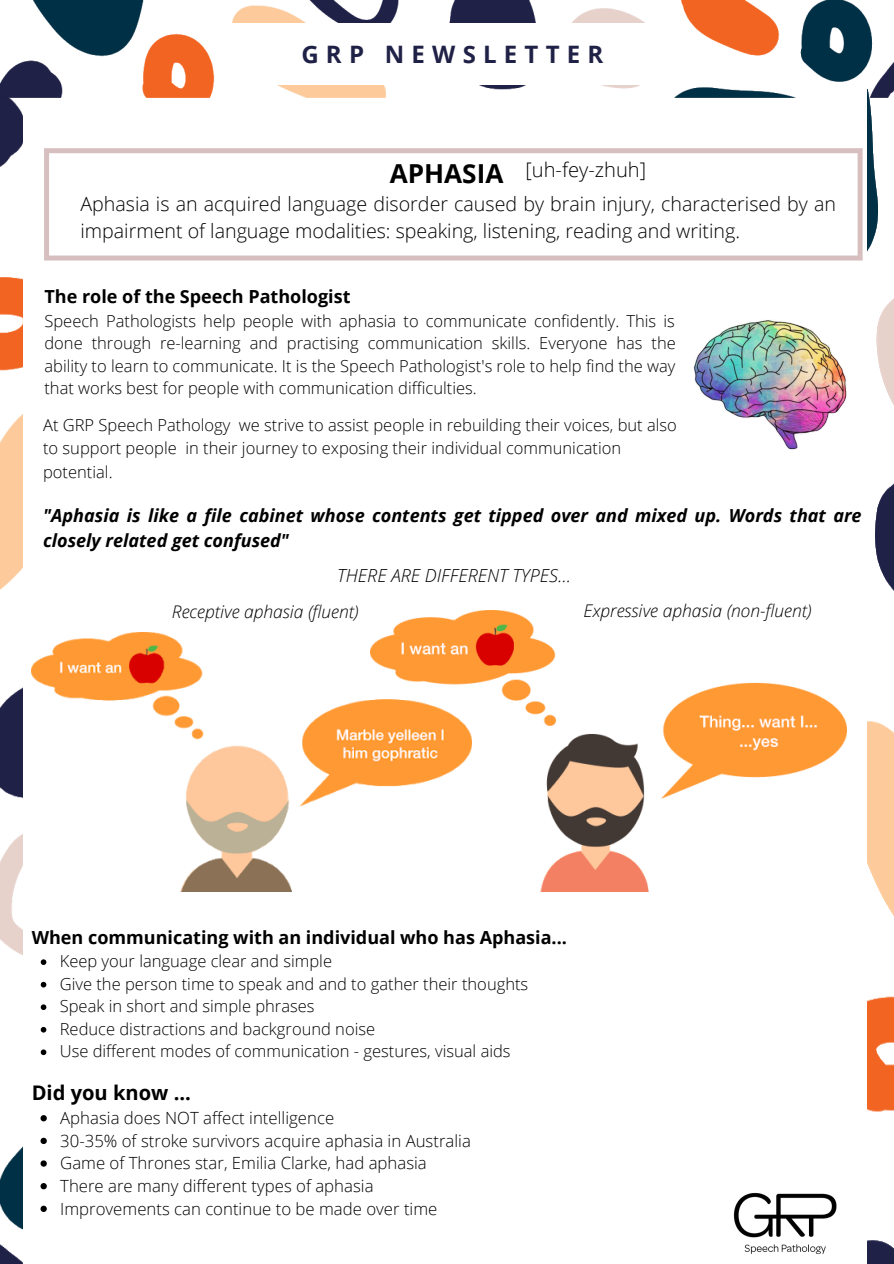
<style>
.page{position:relative;width:894px;height:1264px;background:#fff}
.page>*{position:absolute;margin:0;border:0;box-sizing:border-box;transform-origin:0 0}
.t1{font:700 26.1px "Open Sans";color:#000}
.t2{font:700 24px "Open Sans";letter-spacing:.3em;color:#202147}
.t3{font:700 20.1px "Open Sans";color:#000}
.t4{font:300 20.1px "Open Sans";color:#000}
.t5{font:300 19.65px/27px "Open Sans";color:#000}
.t6{font:italic 700 18px/24.8px "Open Sans";color:#000}
.t7{font:700 18px "Open Sans";color:#000}
.t8{font:italic 300 18px "Open Sans";color:#000}
.t9{font:italic 300 17.4px "Open Sans";color:#000}
.t10{font:300 16.8px "Open Sans";color:#000}
.t11{font:300 16.5px/22.5px "Open Sans";color:#000;text-align:justify}
</style>
<div class="page">
<img style="left:867px;top:97px;width:26px;height:1166px">
<img style="left:0;top:97px;width:23px;height:1166px">
<img style="left:0;top:0;width:893px;height:97px">
<div style="left:229px;top:23px;width:446px;height:62px;background:#fff"></div>
<svg style="left:44px;top:148px;width:818px;height:112px"></svg>
<img style="left:733px;top:1192px;width:104px;height:63px">
<img style="left:694px;top:320px;width:152px;height:129px">
<img style="left:32px;top:632px;width:338px;height:259px">
<img style="left:370px;top:611px;width:475px;height:280px">
<svg style="left:41px;top:959px;width:5px;height:6px"></svg>
<svg style="left:41px;top:981px;width:5px;height:6px"></svg>
<svg style="left:41px;top:1004px;width:5px;height:6px"></svg>
<svg style="left:41px;top:1026px;width:5px;height:6px"></svg>
<svg style="left:41px;top:1049px;width:5px;height:6px"></svg>
<svg style="left:40px;top:1115px;width:7px;height:6px"></svg>
<svg style="left:40px;top:1137px;width:7px;height:6px"></svg>
<svg style="left:40px;top:1160px;width:7px;height:6px"></svg>
<svg style="left:40px;top:1183px;width:7px;height:6px"></svg>
<svg style="left:40px;top:1205px;width:7px;height:6px"></svg>
<p class="t2" style="left:301px;top:38px;width:303px">GRP NEWSLETTER</p>
<p class="t1" style="left:389px;top:155px;width:115px">APHASIA</p>
<p class="t4" style="left:525px;top:156px;width:122px">[uh-fey-zhuh]</p>
<p class="t5" style="left:80px;top:189px;width:757px">Aphasia is an acquired language disorder caused by brain injury, characterised by an impairment of language modalities: speaking, listening, reading and writing.</p>
<p class="t7" style="left:44px;top:284px;width:307px">The role of the Speech Pathologist</p>
<p class="t11" style="left:44px;top:309px;width:632px">Speech Pathologists help people with aphasia to communicate confidently. This is done through re-learning and practising communication skills. Everyone has the ability to learn to communicate. It is the Speech Pathologist's role to help find the way that works best for people with communication difficulties.</p>
<p class="t11" style="left:43px;top:412px;width:635px;line-height:23.7px;text-align:left">At GRP Speech Pathology we strive to assist people in rebuilding their voices, but also to support people in their journey to exposing their individual communication potential.</p>
<p class="t6" style="left:43px;top:503px;width:819px">"Aphasia is like a file cabinet whose contents get tipped over and mixed up. Words that are closely related get confused"</p>
<p class="t8" style="left:337px;top:563px;width:235px">THERE ARE DIFFERENT TYPES...</p>
<p class="t9" style="left:172px;top:599px;width:188px">Receptive aphasia (fluent)</p>
<p class="t9" style="left:583px;top:599px;width:229px">Expressive aphasia (non-fluent)</p>
<p class="t7" style="left:32px;top:924px;width:536px">When communicating with an individual who has Aphasia...</p>
<p class="t11" style="left:60px;top:949px;width:274px">Keep your language clear and simple</p>
<p class="t11" style="left:60px;top:972px;width:470px">Give the person time to speak and and to gather their thoughts</p>
<p class="t11" style="left:60px;top:994px;width:256px">Speak in short and simple phrases</p>
<p class="t11" style="left:60px;top:1017px;width:317px">Reduce distractions and background noise</p>
<p class="t11" style="left:60px;top:1039px;width:452px">Use different modes of communication - gestures, visual aids</p>
<p class="t3" style="left:32px;top:1078px;width:161px">Did you know ...</p>
<p class="t10" style="left:60px;top:1105px;width:275px">Aphasia does NOT affect intelligence</p>
<p class="t10" style="left:60px;top:1128px;width:412px">30-35% of stroke survivors acquire aphasia in Australia</p>
<p class="t10" style="left:60px;top:1151px;width:368px">Game of Thrones star, Emilia Clarke, had aphasia</p>
<p class="t10" style="left:60px;top:1173px;width:315px">There are many different types of aphasia</p>
<p class="t10" style="left:60px;top:1196px;width:378px">Improvements can continue to be made over time</p>
</div>
